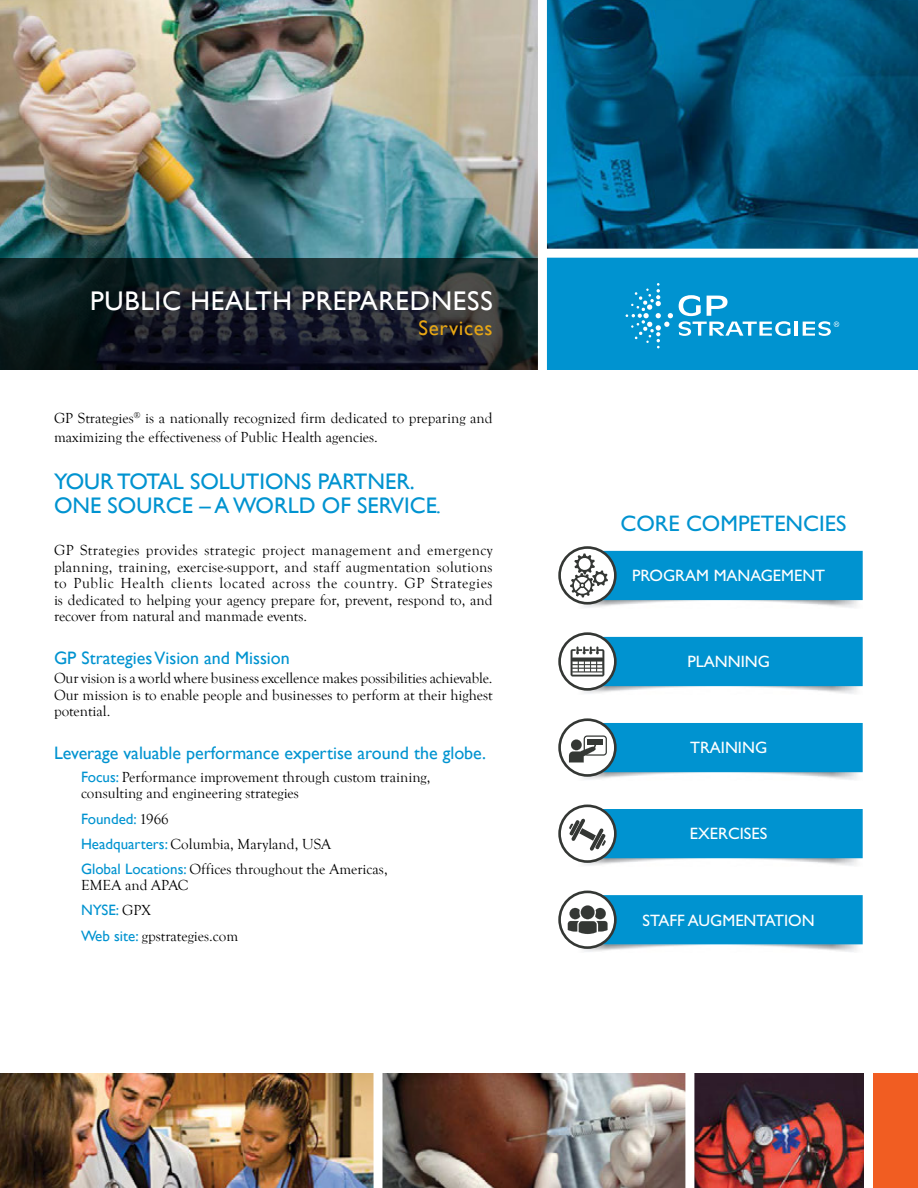
<style>
.page{position:relative;width:918px;height:1188px;background:#fff}
.page>*{position:absolute;margin:0;border:0;box-sizing:border-box;transform-origin:0 0}
.t1{font:27px "Gill Sans";letter-spacing:.03em;color:#fff}
.t2{font:22.5px/24px "Gill Sans";color:#0093d0}
.t3{font:21px "Gill Sans";letter-spacing:.03em;color:#e7a614}
.t4{font:18px "Gill Sans";color:#0093d0}
.t5{font:16.5px "Gill Sans";color:#fff}
.t6{font:15px/16.5px "Goudy Old Style T";color:#000}
.t7{font:15px "Gill Sans";color:#0093d0}
.s1{font-style:italic}
.s2{font-family:"Gill Sans";color:#0093d0}
.s3{font-family:"Goudy Old Style T";color:#000}
</style>
<div class="page">
<img style="left:694px;top:1074px;width:170px;height:114px">
<img style="left:547px;top:0;width:371px;height:249px">
<div style="left:546px;top:253px;width:372px;height:117px;background:#0093d0"></div>
<img style="left:0;top:0;width:538px;height:258px">
<svg style="left:0;top:258px;width:538px;height:112px;background:#172128"></svg>
<div style="left:867px;top:1074px;width:51px;height:114px;background:#f15d22"></div>
<div style="left:538px;top:0;width:9px;height:377px;background:#fff"></div>
<div style="left:864px;top:1070px;width:9px;height:118px;background:#fff"></div>
<div style="left:545px;top:249px;width:373px;height:9px;background:#fff"></div>
<svg style="left:679px;top:295px;width:112px;height:41px"></svg>
<hr style="left:795px;top:322px;width:3px;height:14px;background:#fff">
<svg style="left:626px;top:283px;width:47px;height:65px"></svg>
<svg style="left:803px;top:321px;width:36px;height:15px"></svg>
<img style="left:383px;top:1074px;width:302px;height:114px">
<img style="left:0;top:1074px;width:374px;height:114px">
<div style="left:575px;top:551px;width:288px;height:49px;background:#0093d0"></div>
<svg style="left:558px;top:546px;width:59px;height:59px"></svg>
<div style="left:575px;top:637px;width:288px;height:49px;background:#0093d0"></div>
<svg style="left:558px;top:632px;width:59px;height:59px"></svg>
<div style="left:575px;top:723px;width:288px;height:49px;background:#0093d0"></div>
<svg style="left:558px;top:718px;width:59px;height:59px"></svg>
<div style="left:575px;top:809px;width:288px;height:49px;background:#0093d0"></div>
<svg style="left:558px;top:805px;width:59px;height:58px"></svg>
<img style="left:583px;top:944px;width:280px;height:8px">
<div style="left:575px;top:895px;width:288px;height:49px;background:#0093d0"></div>
<svg style="left:558px;top:891px;width:59px;height:58px"></svg>
<h1 class="t1" style="left:90px;top:285px;width:404px">PUBLIC HEALTH PREPAREDNESS</h1>
<h3 class="t3" style="left:419px;top:316px;width:76px">Services</h3>
<p class="t6" style="left:54px;top:408px;width:440px;line-height:19.8px">GP Strategies<sup>®</sup> is a nationally recognized firm dedicated to preparing and maximizing the effectiveness of Public Health agencies.</p>
<h2 class="t2" style="left:54px;top:470px;width:389px">YOUR TOTAL SOLUTIONS PARTNER.<br>ONE SOURCE – A WORLD OF SERVICE<span class="s1">.</span></h2>
<p class="t6" style="left:54px;top:542px;width:440px;text-align:justify">GP Strategies provides strategic project management and emergency planning, training, exercise-support, and staff augmentation solutions to Public Health clients located across the country. GP Strategies is dedicated to helping your agency prepare for, prevent, respond to, and recover from natural and manmade events.</p>
<p class="t4" style="left:54px;top:647px;width:237px">GP Strategies Vision and Mission</p>
<p class="t6" style="left:54px;top:670px;width:440px;text-align:justify">Our vision is a world where business excellence makes possibilities achievable.<br>Our mission is to enable people and businesses to perform at their highest potential.</p>
<p class="t4" style="left:54px;top:742px;width:434px">Leverage valuable performance expertise around the globe.</p>
<p class="t6" style="left:81px;top:769px;width:351px"><span class="s2">Focus:</span> Performance improvement through custom training, consulting and engineering strategies</p>
<p class="t7" style="left:81px;top:810px;width:89px">Founded: <span class="s3">1966</span></p>
<p class="t6" style="left:81px;top:832px;width:308px;line-height:25.2px"><span class="s2">Headquarters:</span> Columbia, Maryland, USA<br><span class="s2">Global Locations:</span> Offices throughout the Americas,</p>
<p class="t6" style="left:81px;top:877px;width:109px">EMEA and APAC</p>
<p class="t7" style="left:81px;top:902px;width:71px">NYSE: <span class="s3">GPX</span></p>
<p class="t6" style="left:81px;top:928px;width:159px"><span class="s2">Web site:</span> gpstrategies.com</p>
<h2 class="t2" style="left:621px;top:512px;width:227px">CORE COMPETENCIES</h2>
<p class="t5" style="left:632px;top:566px;width:195px">PROGRAM MANAGEMENT</p>
<p class="t5" style="left:687px;top:652px;width:84px">PLANNING</p>
<p class="t5" style="left:690px;top:738px;width:79px">TRAINING</p>
<p class="t5" style="left:690px;top:824px;width:79px">EXERCISES</p>
<p class="t5" style="left:643px;top:911px;width:174px">STAFF AUGMENTATION</p>
</div>
